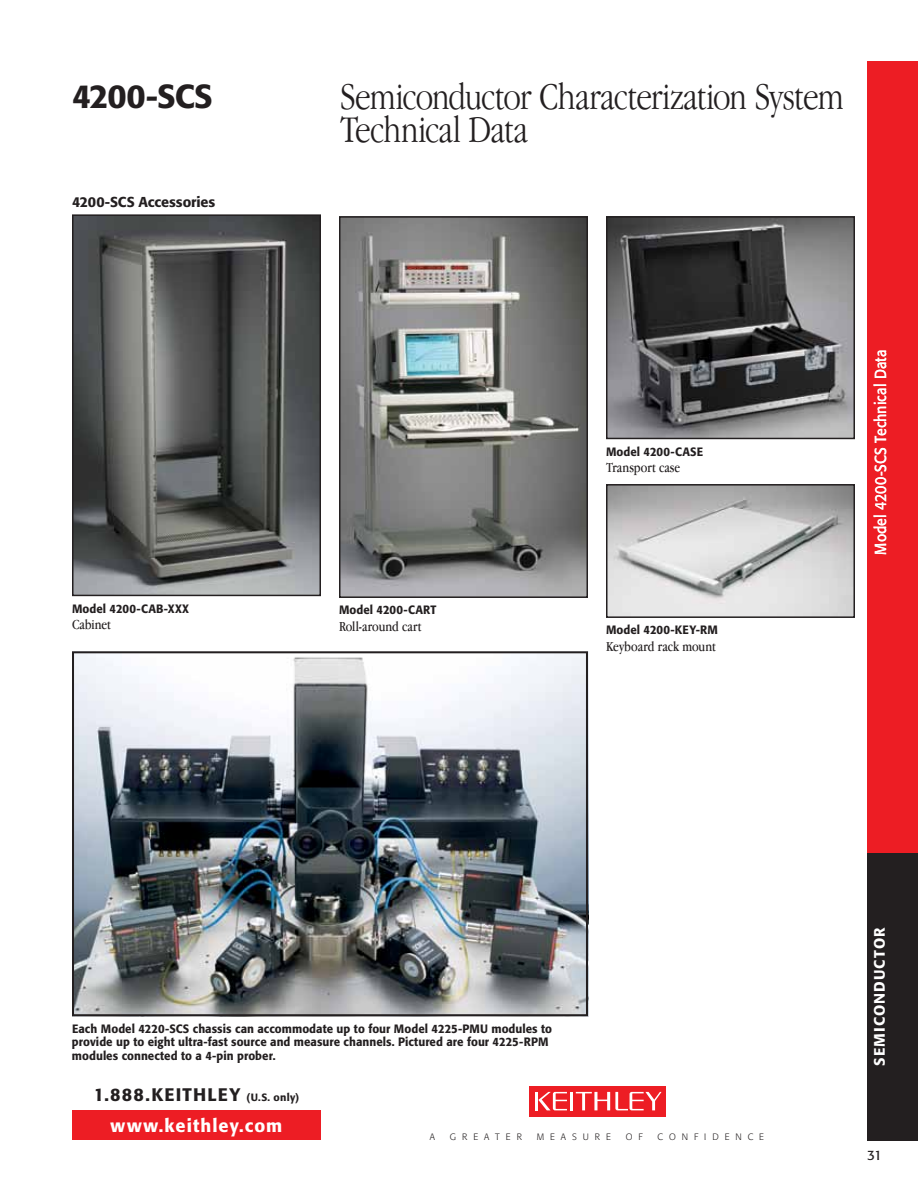
<style>
.page{position:relative;width:918px;height:1188px;background:#fff}
.page>*{position:absolute;margin:0;border:0;box-sizing:border-box;transform-origin:0 0}
.t1{font:300 condensed 39px/33px "Garamond IT Cby BT";letter-spacing:-.025em;color:#231f20}
.t2{font:500 33px "Formata";letter-spacing:-.03em;color:#231f20}
.t3{font:500 18px "Formata";letter-spacing:.065em;color:#231f20}
.t4{font:500 18px "Formata";letter-spacing:.06em;color:#fff}
.t5{font:15.75px "Formata";letter-spacing:.005em;color:#fff;scale:.9 1}
.t6{font:500 15px "Formata";letter-spacing:.07em;color:#fff}
.t7{font:condensed 14.25px "Garamond IT Cby BT";color:#231f20}
.t8{font:500 14.25px "Formata";letter-spacing:-.005em;color:#231f20}
.t9{font:13.5px "Formata";color:#231f20}
.t10{font:500 12px/13.5px "Formata";letter-spacing:.005em;color:#231f20;scale:.95 1}
.t11{font:300 9.15px "Formata";letter-spacing:.65em;color:#231f20}
.s1{font-size:10.5px}
</style>
<div class="page">
<div style="left:72px;top:1110px;width:249px;height:30px;background:#ed1d24"></div>
<div style="left:867px;top:61px;width:51px;height:792px;background:#ed1d24"></div>
<div style="left:867px;top:853px;width:51px;height:288px;background:#231f20"></div>
<div style="left:529px;top:1086px;width:137px;height:30px;background:#ed1d24"></div>
<hr style="left:570px;top:1092px;width:3px;height:18px;background:#fff">
<hr style="left:535px;top:1092px;width:3px;height:18px;background:#fff">
<svg style="left:538px;top:1092px;width:29px;height:18px"></svg>
<svg style="left:576px;top:1092px;width:86px;height:18px"></svg>
<img style="left:75px;top:217px;width:243px;height:376px">
<div style="left:72px;top:214px;width:249px;height:382px;border:2px solid #231f20"></div>
<img style="left:342px;top:219px;width:243px;height:376px">
<div style="left:339px;top:216px;width:249px;height:382px;border:2px solid #231f20"></div>
<img style="left:609px;top:219px;width:243px;height:217px">
<div style="left:606px;top:216px;width:249px;height:223px;border:2px solid #231f20"></div>
<img style="left:609px;top:487px;width:243px;height:128px">
<div style="left:606px;top:484px;width:249px;height:134px;border:2px solid #231f20"></div>
<img style="left:75px;top:654px;width:510px;height:359px">
<div style="left:72px;top:651px;width:516px;height:365px;border:2px solid #231f20"></div>
<h2 class="t2" style="left:72px;top:76px;width:142px">4200-SCS</h2>
<h1 class="t1" style="left:340px;top:80px;width:505px">Semiconductor Characterization System<br>Technical Data</h1>
<p class="t8" style="left:72px;top:193px;width:145px">4200-SCS Accessories</p>
<p class="t10" style="left:72px;top:602px;width:110px">Model 4200-CAB-XXX</p>
<p class="t7" style="left:72px;top:617px;width:40px">Cabinet</p>
<p class="t10" style="left:339px;top:603px;width:104px">Model 4200-CART</p>
<p class="t7" style="left:339px;top:618px;width:84px">Roll-around cart</p>
<p class="t10" style="left:606px;top:445px;width:104px">Model 4200-CASE</p>
<p class="t7" style="left:606px;top:460px;width:76px">Transport case</p>
<p class="t10" style="left:606px;top:623px;width:109px">Model 4200-KEY-RM</p>
<p class="t7" style="left:606px;top:638px;width:111px">Keyboard rack mount</p>
<h3 class="t5" style="left:871px;top:555px;width:229px;rotate:-90deg">Model 4200-SCS Technical Data</h3>
<p class="t10" style="left:72px;top:1022px;width:507px">Each Model 4220-SCS chassis can accommodate up to four Model 4225-PMU modules to provide up to eight ultra-fast source and measure channels. Pictured are four 4225-RPM modules connected to a 4-pin prober.</p>
<h3 class="t3" style="left:94px;top:1084px;width:207px">1.888.KEITHLEY <span class="s1">(U.S. only)</span></h3>
<h3 class="t4" style="left:111px;top:1115px;width:173px">www.keithley.com</h3>
<p class="t11" style="left:430px;top:1131px;width:7px">A</p>
<p class="t11" style="left:450px;top:1131px;width:73px">GREATER</p>
<p class="t11" style="left:537px;top:1131px;width:76px">MEASURE</p>
<p class="t11" style="left:626px;top:1131px;width:18px">O F</p>
<p class="t11" style="left:658px;top:1131px;width:108px">CONFIDENCE</p>
<p class="t6" style="left:870px;top:1066px;width:140px;rotate:-90deg">Semiconductor</p>
<p class="t9" style="left:867px;top:1148px;width:17px">31</p>
</div>
